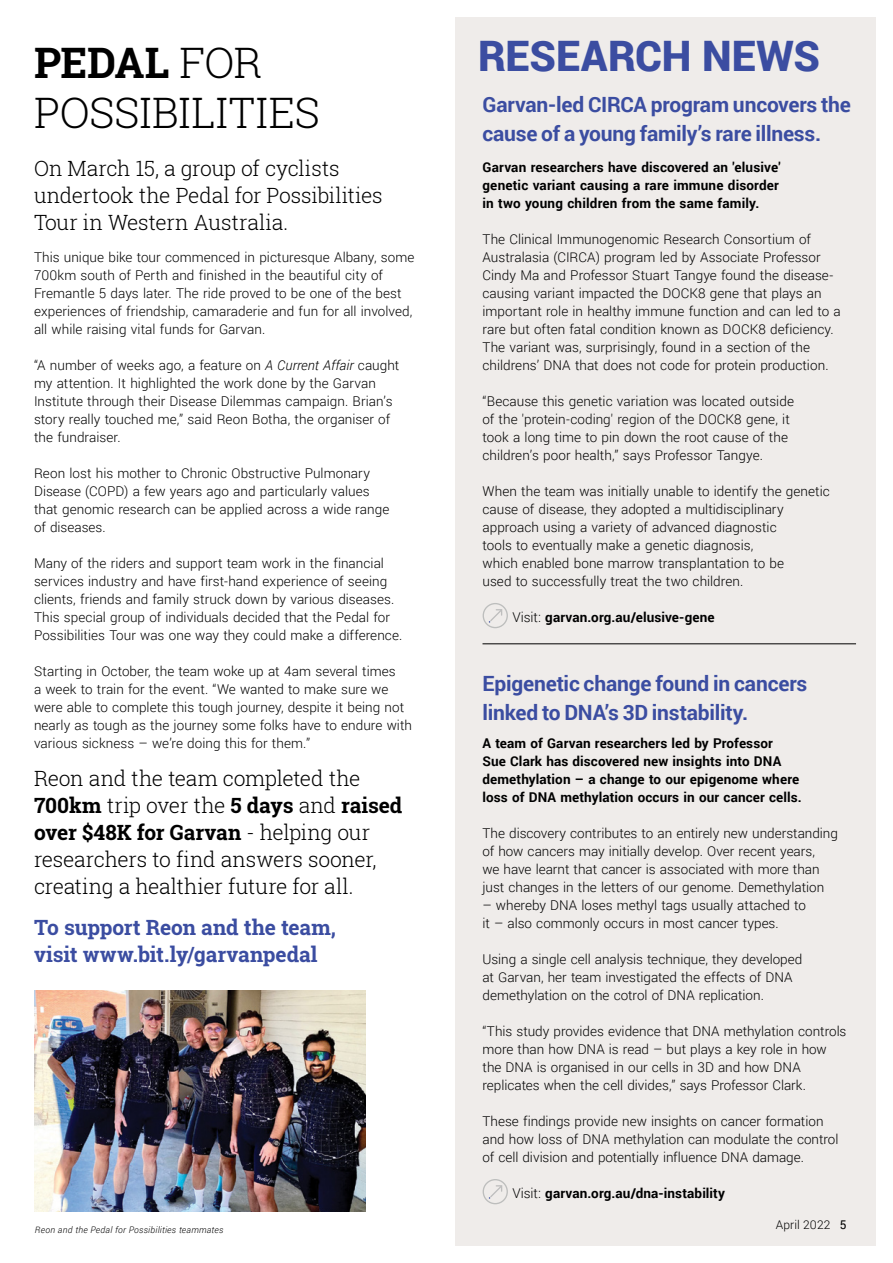
<style>
.page{position:relative;width:893px;height:1263px;background:#fff}
.page>*{position:absolute;margin:0;border:0;box-sizing:border-box;transform-origin:0 0}
.t1{font:300 42px/50.4px "Roboto Slab";color:#000}
.t2{font:900 42px "Roboto";color:#3b4da1}
.t3{font:300 21px/27px "Roboto Slab";letter-spacing:-.01em;color:#000}
.t4{font:700 21px/28.5px "Roboto";letter-spacing:-.01em;color:#3b4da1}
.t5{font:700 21px/27px "Roboto Slab";letter-spacing:-.005em;color:#3b4da1}
.t6{font:300 13.5px/18px "Roboto";color:#000}
.t7{font:700 13.5px/18px "Roboto";letter-spacing:.01em;color:#000;text-align:justify}
.t8{font:300 12px "Roboto";letter-spacing:.01em;color:#000}
.t9{font:italic 300 9px "Roboto";letter-spacing:.03em;color:#000}
.s1{font-weight:700}
.s2{font-style:italic}
.s3{font-weight:300}
.s4{font-weight:400}
</style>
<div class="page">
<div style="left:455px;top:17px;width:421px;height:1229px;background:#efecea"></div>
<img style="left:34px;top:991px;width:332px;height:221px">
<hr style="left:482px;top:643px;width:374px;height:1px;background:#000">
<div style="left:483px;top:603px;width:25px;height:25px;border:1px solid #bdbebd;border-radius:50%"></div>
<svg style="left:489px;top:609px;width:14px;height:14px"></svg>
<div style="left:483px;top:1179px;width:25px;height:25px;border:1px solid #bdbebd;border-radius:50%"></div>
<svg style="left:489px;top:1185px;width:14px;height:14px"></svg>
<h1 class="t1" style="left:34px;top:37px;width:287px"><span class="s1">PEDAL</span> FOR<br>POSSIBILITIES</h1>
<h2 class="t3" style="left:34px;top:155px;width:350px">On March 15, a group of cyclists undertook the Pedal for Possibilities<br>Tour in Western Australia.</h2>
<p class="t6" style="left:34px;top:248px;width:382px">This unique bike tour commenced in picturesque Albany, some 700km south of Perth and finished in the beautiful city of Fremantle 5 days later. The ride proved to be one of the best experiences of friendship, camaraderie and fun for all involved, all while raising vital funds for Garvan.</p>
<p class="t6" style="left:34px;top:356px;width:367px">“A number of weeks ago, a feature on <span class="s2">A Current Affair</span> caught my attention. It highlighted the work done by the Garvan Institute through their Disease Dilemmas campaign. Brian’s story really touched me,” said Reon Botha, the organiser of the fundraiser.</p>
<p class="t6" style="left:34px;top:464px;width:357px">Reon lost his mother to Chronic Obstructive Pulmonary Disease (COPD) a few years ago and particularly values that genomic research can be applied across a wide range of diseases.</p>
<p class="t6" style="left:34px;top:554px;width:370px">Many of the riders and support team work in the financial services industry and have first-hand experience of seeing clients, friends and family struck down by various diseases.<br>This special group of individuals decided that the Pedal for Possibilities Tour was one way they could make a difference.</p>
<p class="t6" style="left:34px;top:662px;width:380px">Starting in October, the team woke up at 4am several times<br>a week to train for the event. “We wanted to make sure we were able to complete this tough journey, despite it being not nearly as tough as the journey some folks have to endure with various sickness – we’re doing this for them.”</p>
<h2 class="t3" style="left:34px;top:764px;width:370px">Reon and the team completed the <span class="s1">700km</span> trip over the <span class="s1">5 days</span> and <span class="s1">raised over $48K for Garvan</span> - helping our researchers to find answers sooner, creating a healthier future for all.</h2>
<h2 class="t5" style="left:34px;top:913px;width:304px">To support Reon and the team, visit www.bit.ly/garvanpedal</h2>
<h1 class="t2" style="left:478px;top:26px;width:343px">RESEARCH NEWS</h1>
<h2 class="t4" style="left:482px;top:90px;width:370px">Garvan-led CIRCA program uncovers the cause of a young family’s rare illness.</h2>
<p class="t7" style="left:482px;top:158px;width:300px">Garvan researchers have discovered an 'elusive' genetic variant causing a rare immune disorder in two young children from the same family.</p>
<p class="t6" style="left:482px;top:230px;width:360px">The Clinical Immunogenomic Research Consortium of Australasia (CIRCA) program led by Associate Professor Cindy Ma and Professor Stuart Tangye found the disease&shy;causing variant impacted the DOCK8 gene that plays an important role in healthy immune function and can led to a rare but often fatal condition known as DOCK8 deficiency.<br>The variant was, surprisingly, found in a section of the childrens’ DNA that does not code for protein production.</p>
<p class="t6" style="left:482px;top:392px;width:313px">“Because this genetic variation was located outside of the 'protein-coding' region of the DOCK8 gene, it took a long time to pin down the root cause of the children’s poor health,” says Professor Tangye.</p>
<p class="t6" style="left:482px;top:482px;width:349px">When the team was initially unable to identify the genetic cause of disease, they adopted a multidisciplinary approach using a variety of advanced diagnostic<br>tools to eventually make a genetic diagnosis,<br>which enabled bone marrow transplantation to be<br>used to successfully treat the two children.</p>
<p class="t7" style="left:512px;top:608px;width:204px"><span class="s3">Visit:</span> garvan.org.au/elusive-gene</p>
<h2 class="t4" style="left:482px;top:669px;width:326px">Epigenetic change found in cancers linked to DNA’s 3D instability.</h2>
<p class="t7" style="left:482px;top:734px;width:321px;text-align:left">A team of Garvan researchers led by Professor<br>Sue Clark has discovered new insights into DNA demethylation – a change to our epigenome where loss of DNA methylation occurs in our cancer cells.</p>
<p class="t6" style="left:482px;top:824px;width:357px">The discovery contributes to an entirely new understanding of how cancers may initially develop. Over recent years,<br>we have learnt that cancer is associated with more than just changes in the letters of our genome. Demethylation</p>
<p class="t6" style="left:482px;top:896px;width:325px">– whereby DNA loses methyl tags usually attached to it – also commonly occurs in most cancer types.</p>
<p class="t6" style="left:482px;top:950px;width:321px">Using a single cell analysis technique, they developed at Garvan, her team investigated the effects of DNA demethylation on the cotrol of DNA replication.</p>
<p class="t6" style="left:482px;top:1022px;width:365px">“This study provides evidence that DNA methylation controls more than how DNA is read – but plays a key role in how the DNA is organised in our cells in 3D and how DNA replicates when the cell divides,” says Professor Clark.</p>
<p class="t6" style="left:482px;top:1112px;width:358px">These findings provide new insights on cancer formation and how loss of DNA methylation can modulate the control of cell division and potentially influence DNA damage.</p>
<p class="t7" style="left:512px;top:1184px;width:214px"><span class="s3">Visit:</span> garvan.org.au/dna-instability</p>
<p class="t9" style="left:35px;top:1223px;width:190px">Reon and the Pedal for Possibilities teammates</p>
<p class="t8" style="left:776px;top:1216px;width:72px">April 2022 <span class="s4">5</span></p>
</div>
